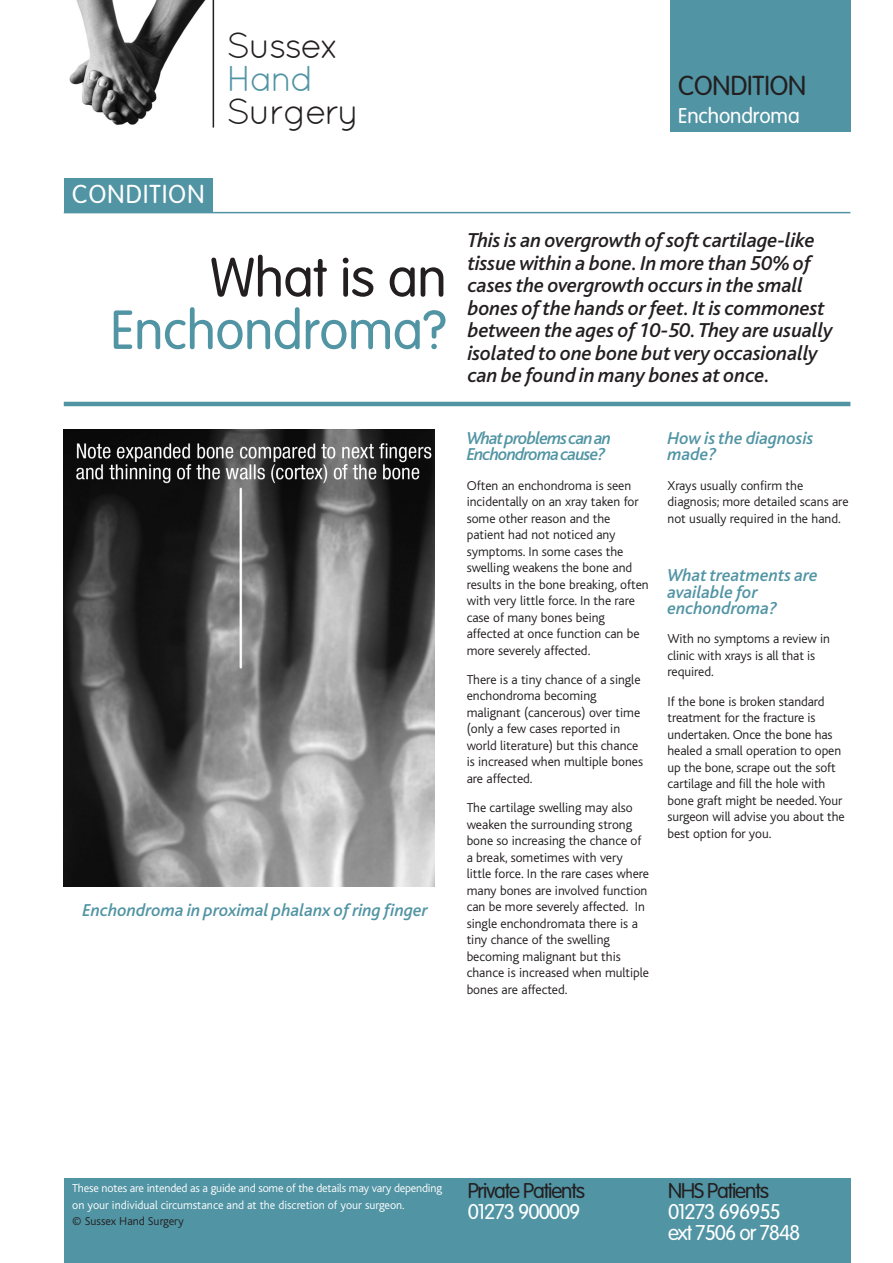
<style>
.page{position:relative;width:893px;height:1263px;background:#fff}
.page>*{position:absolute;margin:0;border:0;box-sizing:border-box;transform-origin:0 0}
.t1{font:300 54px "VAG Rounded";letter-spacing:-.005em;color:#5194a4}
.t2{font:300 54px "VAG Rounded";letter-spacing:-.005em;color:#231f20}
.t3{font:36px "Quicksand";letter-spacing:-.05em;color:#231f20}
.t4{font:36px "Quicksand";color:#5194a4}
.t5{font:300 27px "VAG Rounded";letter-spacing:-.005em;color:#231f20}
.t6{font:300 25.5px "VAG Rounded";letter-spacing:.05em;color:#fff}
.t7{font:italic 500 21px/22.5px "Bliss";letter-spacing:-.005em;color:#231f20}
.t8{font:300 21px/21px "VAG Rounded";letter-spacing:-.05em;color:#fff}
.t9{font:300 21px "VAG Rounded";letter-spacing:-.05em;color:#231f20}
.t10{font:300 21px "VAG Rounded";letter-spacing:-.005em;color:#fff}
.t11{font:italic 500 18px/16.5px "Bliss";color:#5194a4}
.t12{font:italic 500 18px/16.5px "Bliss";letter-spacing:-.05em;color:#5194a4}
.t13{font:300 13.5px/16.5px "Bliss";color:#231f20}
.t14{font:300 12px/16.5px "Bliss";letter-spacing:-.015em;color:#fff}
.t15{font:300 12px "Bliss";color:#231f20}
</style>
<div class="page">
<img style="left:70px;top:0;width:143px;height:125px">
<div style="left:64px;top:1178px;width:786px;height:85px;background:#5194a4"></div>
<hr style="left:213px;top:0;width:1px;height:128px;background:#231f20">
<hr style="left:64px;top:402px;width:786px;height:4px;background:#5194a4">
<hr style="left:64px;top:212px;width:786px;height:1px;background:#5194a4">
<div style="left:670px;top:0;width:180px;height:132px;background:#5194a4"></div>
<div style="left:64px;top:179px;width:149px;height:34px;background:#5194a4"></div>
<img style="left:64px;top:429px;width:370px;height:457px">
<h2 class="t3" style="left:227px;top:33px;width:115px">Sussex</h2>
<h2 class="t4" style="left:227px;top:66px;width:89px">Hand</h2>
<h2 class="t3" style="left:227px;top:99px;width:134px">Surgery</h2>
<h3 class="t5" style="left:678px;top:74px;width:129px">CONDITION</h3>
<h3 class="t10" style="left:678px;top:107px;width:123px">Enchondroma</h3>
<h3 class="t6" style="left:72px;top:183px;width:134px">CONDITION</h3>
<h1 class="t2" style="left:210px;top:255px;width:238px">What is an</h1>
<h1 class="t1" style="left:111px;top:307px;width:337px">Enchondroma?</h1>
<h3 class="t11" style="left:82px;top:904px;width:347px">Enchondroma in proximal phalanx of ring finger</h3>
<p class="t7" style="left:468px;top:231px;width:367px">This is an overgrowth ofsoft cartilage-like tissue within a bone.In more than 50% of cases the overgrowth occurs in the small bones ofthe hands orfeet.It is commonest between the ages of 10-50.They are usually isolated to one bone but very occasionally can be found in many bones at once.</p>
<h3 class="t12" style="left:467px;top:432px;width:146px">Whatproblemscanan<br>Enchondromacause?</h3>
<p class="t13" style="left:467px;top:478px;width:184px">Often an enchondroma is seen incidentally on an xray taken for some other reason and the patient had not noticed any symptoms. In some cases the swelling weakens the bone and results in the bone breaking, often with very little force. In the rare case of many bones being affected at once function can be more severely affected.</p>
<p class="t13" style="left:467px;top:672px;width:178px">There is a tiny chance of a single enchondroma becoming malignant (cancerous) over time (only a few cases reported in world literature) but this chance is increased when multiple bones are affected.</p>
<p class="t13" style="left:467px;top:801px;width:184px">The cartilage swelling may also weaken the surrounding strong bone so increasing the chance of a break, sometimes with very little force. In the rare cases where many bones are involved function can be more severely affected. In single enchondromata there is a tiny chance of the swelling becoming malignant but this chance is increased when multiple bones are affected.</p>
<h3 class="t11" style="left:668px;top:432px;width:148px">How is the diagnosis made?</h3>
<p class="t13" style="left:668px;top:478px;width:183px">Xrays usually confirm the diagnosis; more detailed scans are not usually required in the hand.</p>
<h3 class="t11" style="left:668px;top:569px;width:152px">What treatments are available for enchondroma?</h3>
<p class="t13" style="left:668px;top:632px;width:164px">With no symptoms a review in clinic with xrays is all that is required.</p>
<p class="t13" style="left:668px;top:694px;width:179px">If the bone is broken standard treatment for the fracture is undertaken. Once the bone has healed a small operation to open up the bone, scrape out the soft cartilage and fill the hole with bone graft might be needed.Your surgeon will advise you about the best option for you.</p>
<p class="t14" style="left:72px;top:1181px;width:371px">These notes are intended as a guide and some of the details may vary depending on your individual circumstance and at the discretion of your surgeon.</p>
<p class="t15" style="left:72px;top:1217px;width:113px">© Sussex Hand Surgery</p>
<h3 class="t9" style="left:468px;top:1182px;width:119px">Private Patients</h3>
<h3 class="t8" style="left:468px;top:1203px;width:114px">01273 900009</h3>
<h3 class="t9" style="left:668px;top:1182px;width:103px">NHS Patients</h3>
<h3 class="t8" style="left:668px;top:1203px;width:134px">01273 696955 ext 7506 or 7848</h3>
</div>
